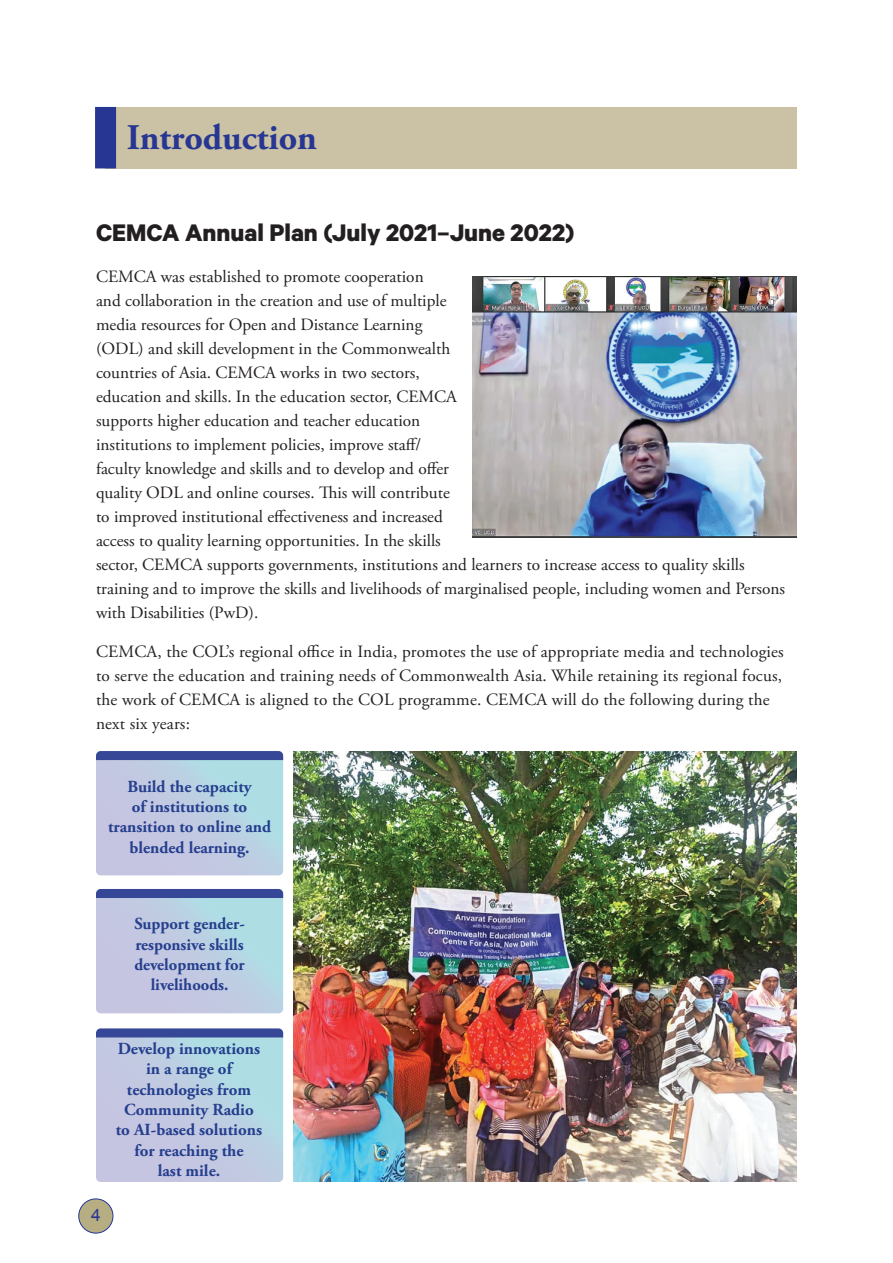
<style>
.page{position:relative;width:893px;height:1263px;background:#fff}
.page>*{position:absolute;margin:0;border:0;box-sizing:border-box;transform-origin:0 0}
.t1{font:700 36px "Adobe Garamond Pro";color:#263692}
.t2{font:700 27px "Calibre";color:#231f20}
.t3{font:17.25px/24px "Adobe Garamond Pro";color:#231f20}
.t4{font:17.25px "Arial";color:#263692}
.t5{font:700 16.95px/20.2px "Adobe Garamond Pro";color:#253f8e;text-align:center}
</style>
<div class="page">
<div style="left:106px;top:107px;width:691px;height:61px;background:#cbc1a4"></div>
<div style="left:95px;top:107px;width:21px;height:61px;background:#263692"></div>
<img style="left:473px;top:276px;width:324px;height:262px">
<img style="left:294px;top:751px;width:503px;height:431px">
<svg style="left:96px;top:751px;width:187px;height:124px"></svg>
<svg style="left:96px;top:889px;width:187px;height:124px"></svg>
<svg style="left:96px;top:1028px;width:187px;height:154px"></svg>
<div style="left:79px;top:1199px;width:34px;height:34px;background:#b7ad83;border-radius:50%"></div>
<div style="left:78px;top:1198px;width:35px;height:35px;border:1px solid #263692;border-radius:50%"></div>
<h1 class="t1" style="left:127px;top:116px;width:192px">Introduction</h1>
<h2 class="t2" style="left:96px;top:216px;width:480px">CEMCA Annual Plan (July 2021–June 2022)</h2>
<p class="t3" style="left:96px;top:265px;width:690px">CEMCA was established to promote cooperation<br>and collaboration in the creation and use of multiple<br>media resources for Open and Distance Learning<br>(ODL) and skill development in the Commonwealth<br>countries of Asia. CEMCA works in two sectors,<br>education and skills. In the education sector, CEMCA<br>supports higher education and teacher education<br>institutions to implement policies, improve staff/<br>faculty knowledge and skills and to develop and offer<br>quality ODL and online courses. This will contribute<br>to improved institutional effectiveness and increased<br>access to quality learning opportunities. In the skills<br>sector, CEMCA supports governments, institutions and learners to increase access to quality skills training and to improve the skills and livelihoods of marginalised people, including women and Persons with Disabilities (PwD).</p>
<p class="t3" style="left:96px;top:640px;width:689px">CEMCA, the COL’s regional office in India, promotes the use of appropriate media and technologies to serve the education and training needs of Commonwealth Asia. While retaining its regional focus, the work of CEMCA is aligned to the COL programme. CEMCA will do the following during the next six years:</p>
<p class="t5" style="left:108px;top:777px;width:165px">Build the capacity<br>of institutions to transition to online and blended learning.</p>
<p class="t5" style="left:134px;top:914px;width:112px">Support gender&shy;responsive skills development for livelihoods.</p>
<p class="t4" style="left:91px;top:1204px;width:11px">4</p>
<p class="t5" style="left:116px;top:1039px;width:148px">Develop innovations in a range of technologies from<br>Community Radio to AI-based solutions for reaching the<br>last mile.</p>
</div>
